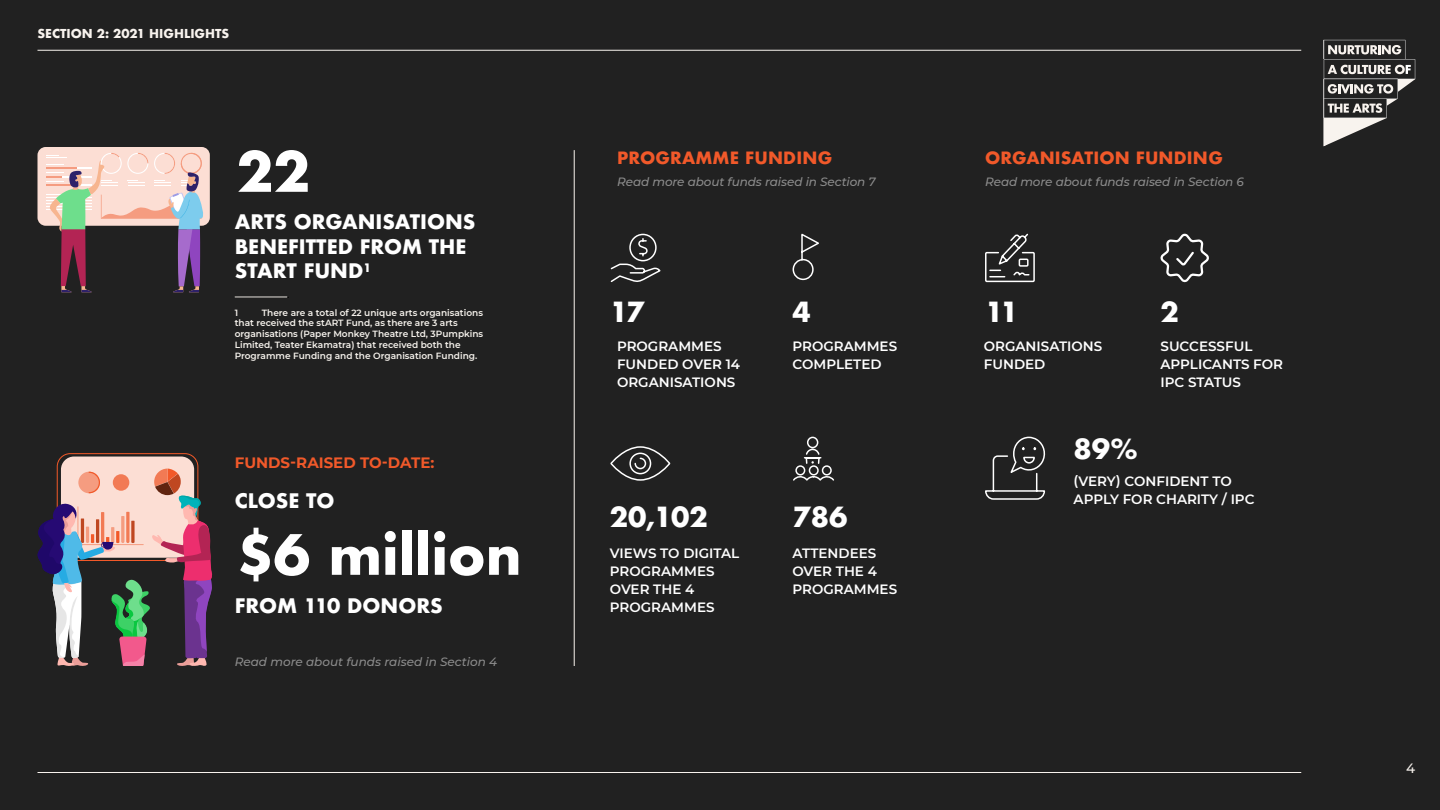
<style>
.page{position:relative;width:1440px;height:810px;background:#212121}
.page>*{position:absolute;margin:0;border:0;box-sizing:border-box;transform-origin:0 0}
.t1{font:700 54px "Futura";color:#fff}
.t2{font:700 27px "Futura";color:#fff}
.t3{font:700 19.5px/24.8px "Futura";color:#fff}
.t4{font:700 16.5px "Futura";letter-spacing:.01em;color:#f1592a}
.t5{font:700 15px "Montserrat";color:#f1592a}
.t6{font:600 13.5px/18px "Montserrat";color:#fff}
.t7{font:500 13.5px "Montserrat";color:#f8f3ee}
.t8{font:italic 500 12px "Montserrat";letter-spacing:-.005em;color:#8c8c8c}
.t9{font:700 12px "Futura";color:#f8f3ee}
.t10{font:600 9px/10.8px "Montserrat";color:#f7f3ed}
</style>
<div class="page">
<hr style="left:235px;top:297px;width:54px;height:1px;background:#000">
<hr style="left:574px;top:150px;width:1px;height:516px;background:#f8f3ee">
<svg style="left:1160px;top:233px;width:49px;height:50px"></svg>
<svg style="left:610px;top:446px;width:61px;height:35px"></svg>
<svg style="left:793px;top:436px;width:41px;height:45px"></svg>
<svg style="left:985px;top:436px;width:61px;height:64px"></svg>
<svg style="left:610px;top:233px;width:51px;height:49px"></svg>
<svg style="left:792px;top:233px;width:27px;height:48px"></svg>
<svg style="left:985px;top:233px;width:50px;height:50px"></svg>
<hr style="left:235px;top:297px;width:52px;height:1px;background:#f7f3ed">
<div style="left:38px;top:147px;width:172px;height:79px;background:#fcded4;border-radius:8px"></div>
<svg style="left:47px;top:153px;width:158px;height:139px"></svg>
<div style="left:61px;top:457px;width:133px;height:101px;background:#fcded4;border-radius:13px"></div>
<svg style="left:37px;top:469px;width:176px;height:197px"></svg>
<svg style="left:1324px;top:40px;width:91px;height:106px"></svg>
<hr style="left:38px;top:50px;width:1263px;height:1px;background:#f8f3ee">
<hr style="left:38px;top:772px;width:1263px;height:1px;background:#f8f3ee">
<h3 class="t9" style="left:38px;top:24px;width:193px">SECTION 2: 2021 HIGHLIGHTS</h3>
<h1 class="t1" style="left:237px;top:132px;width:75px">22</h1>
<h3 class="t3" style="left:235px;top:209px;width:242px">ARTS ORGANISATIONS<br>BENEFITTED FROM THE<br>START FUND<sup>1</sup></h3>
<p class="t10" style="left:235px;top:307px;width:5px">1</p>
<p class="t10" style="left:235px;top:307px;width:250px;text-indent:27px">There are a total of 22 unique arts organisations that received the stART Fund, as there are 3 arts organisations (Paper Monkey Theatre Ltd, 3Pumpkins Limited, Teater Ekamatra) that received both the Programme Funding and the Organisation Funding.</p>
<h3 class="t5" style="left:235px;top:452px;width:201px">FUNDS-RAISED TO-DATE:</h3>
<h3 class="t3" style="left:235px;top:488px;width:101px">CLOSE TO</h3>
<h1 class="t1" style="left:237px;top:515px;width:286px">$6 million</h1>
<h3 class="t3" style="left:235px;top:593px;width:210px">FROM 110 DONORS</h3>
<h3 class="t8" style="left:235px;top:653px;width:264px">Read more about funds raised in Section 4</h3>
<h3 class="t4" style="left:617px;top:146px;width:217px">PROGRAMME FUNDING</h3>
<h3 class="t4" style="left:985px;top:146px;width:239px">ORGANISATION FUNDING</h3>
<h3 class="t8" style="left:617px;top:173px;width:260px">Read more about funds raised in Section 7</h3>
<h3 class="t8" style="left:985px;top:173px;width:261px">Read more about funds raised in Section 6</h3>
<h2 class="t2" style="left:793px;top:293px;width:20px">4</h2>
<h2 class="t2" style="left:1161px;top:293px;width:20px">2</h2>
<h2 class="t2" style="left:610px;top:293px;width:36px">17</h2>
<h2 class="t2" style="left:985px;top:293px;width:35px">11</h2>
<h3 class="t6" style="left:793px;top:337px;width:106px">PROGRAMMES<br>COMPLETED</h3>
<h3 class="t6" style="left:1161px;top:337px;width:124px">SUCCESSFUL<br>APPLICANTS FOR<br>IPC STATUS</h3>
<h3 class="t6" style="left:617px;top:337px;width:124px">PROGRAMMES<br>FUNDED OVER 14<br>ORGANISATIONS</h3>
<h3 class="t6" style="left:984px;top:337px;width:120px">ORGANISATIONS<br>FUNDED</h3>
<h2 class="t2" style="left:610px;top:497px;width:100px">20,102</h2>
<h2 class="t2" style="left:793px;top:497px;width:57px">786</h2>
<h3 class="t6" style="left:610px;top:544px;width:131px">VIEWS TO DIGITAL<br>PROGRAMMES<br>OVER THE 4<br>PROGRAMMES</h3>
<h3 class="t6" style="left:793px;top:544px;width:106px">ATTENDEES<br>OVER THE 4<br>PROGRAMMES</h3>
<h2 class="t2" style="left:1074px;top:430px;width:66px">89%</h2>
<h3 class="t6" style="left:1074px;top:472px;width:182px">(VERY) CONFIDENT TO<br>APPLY FOR CHARITY / IPC</h3>
<h3 class="t7" style="left:1406px;top:758px;width:11px">4</h3>
</div>
